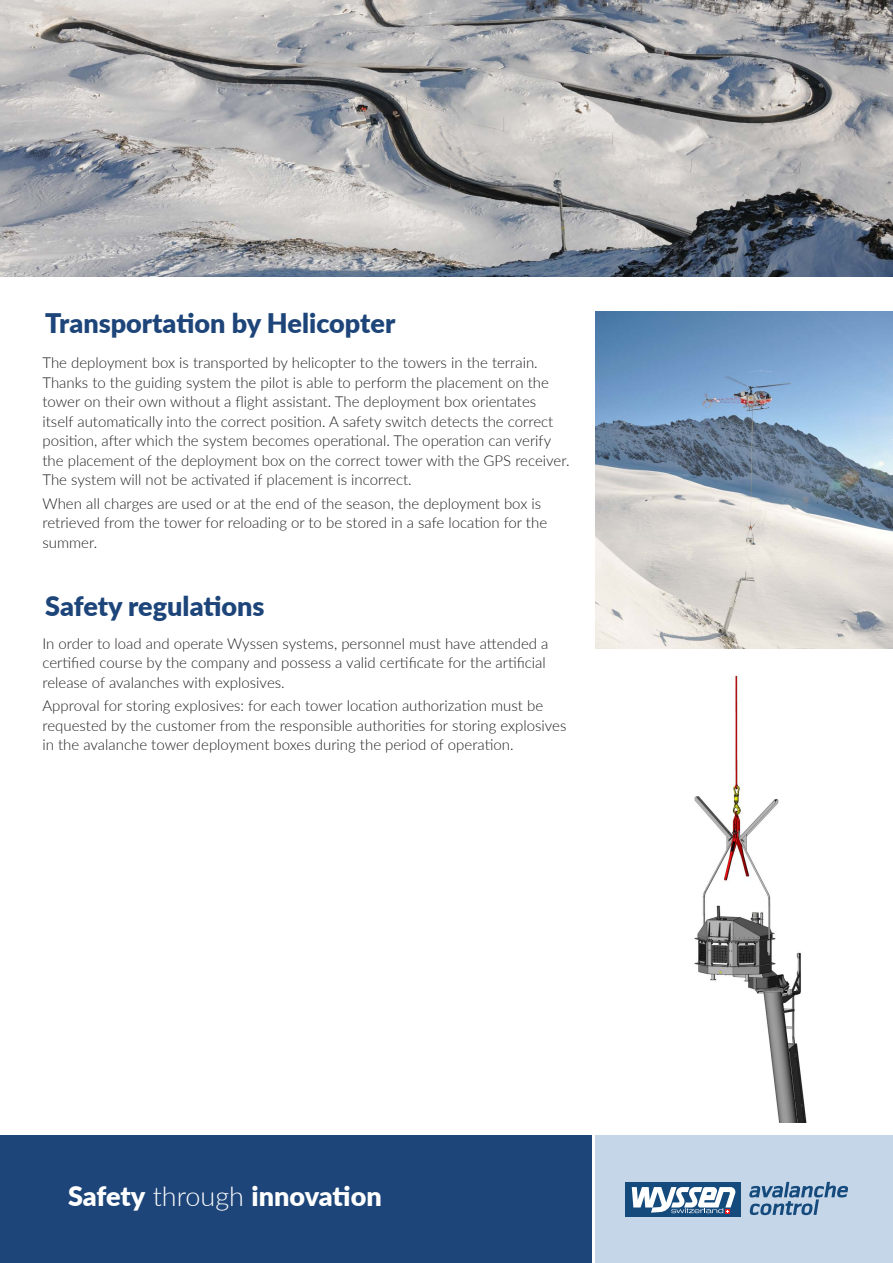
<style>
.page{position:relative;width:893px;height:1263px;background:#fff}
.page>*{position:absolute;margin:0;border:0;box-sizing:border-box;transform-origin:0 0}
.t1{font:900 27px "Lato";color:#1d4579}
.t2{font:900 27px "Lato";letter-spacing:-.005em;color:#fff}
.t3{font:300 15px/19.5px "Lato";color:#231f20}
.s1{font-weight:300}
</style>
<div class="page">
<div style="left:0;top:1135px;width:591px;height:128px;background:#1d4579"></div>
<div style="left:595px;top:1135px;width:298px;height:128px;background:#c5d6e9"></div>
<div style="left:625px;top:1182px;width:116px;height:34px;background:#144a7c"></div>
<svg style="left:749px;top:1182px;width:99px;height:33px"></svg>
<svg style="left:632px;top:1187px;width:104px;height:26px"></svg>
<img style="left:595px;top:311px;width:298px;height:337px">
<img style="left:0;top:0;width:893px;height:276px">
<img style="left:694px;top:675px;width:113px;height:448px">
<h1 class="t1" style="left:45px;top:303px;width:351px">Transportation by Helicopter</h1>
<p class="t3" style="left:43px;top:352px;width:529px">The deployment box is transported by helicopter to the towers in the terrain.<br>Thanks to the guiding system the pilot is able to perform the placement on the tower on their own without a flight assistant. The deployment box orientates itself automatically into the correct position. A safety switch detects the correct position, after which the system becomes operational. The operation can verify the placement of the deployment box on the correct tower with the GPS receiver.<br>The system will not be activated if placement is incorrect.</p>
<p class="t3" style="left:43px;top:493px;width:506px">When all charges are used or at the end of the season, the deployment box is retrieved from the tower for reloading or to be stored in a safe location for the summer.</p>
<h1 class="t1" style="left:45px;top:586px;width:221px">Safety regulations</h1>
<p class="t3" style="left:43px;top:633px;width:507px">In order to load and operate Wyssen systems, personnel must have attended a certified course by the company and possess a valid certificate for the artificial release of avalanches with explosives.</p>
<p class="t3" style="left:43px;top:696px;width:525px">Approval for storing explosives: for each tower location authorization must be requested by the customer from the responsible authorities for storing explosives in the avalanche tower deployment boxes during the period of operation.</p>
<h1 class="t2" style="left:68px;top:1175px;width:315px">Safety <span class="s1">through</span> innovation</h1>
</div>
